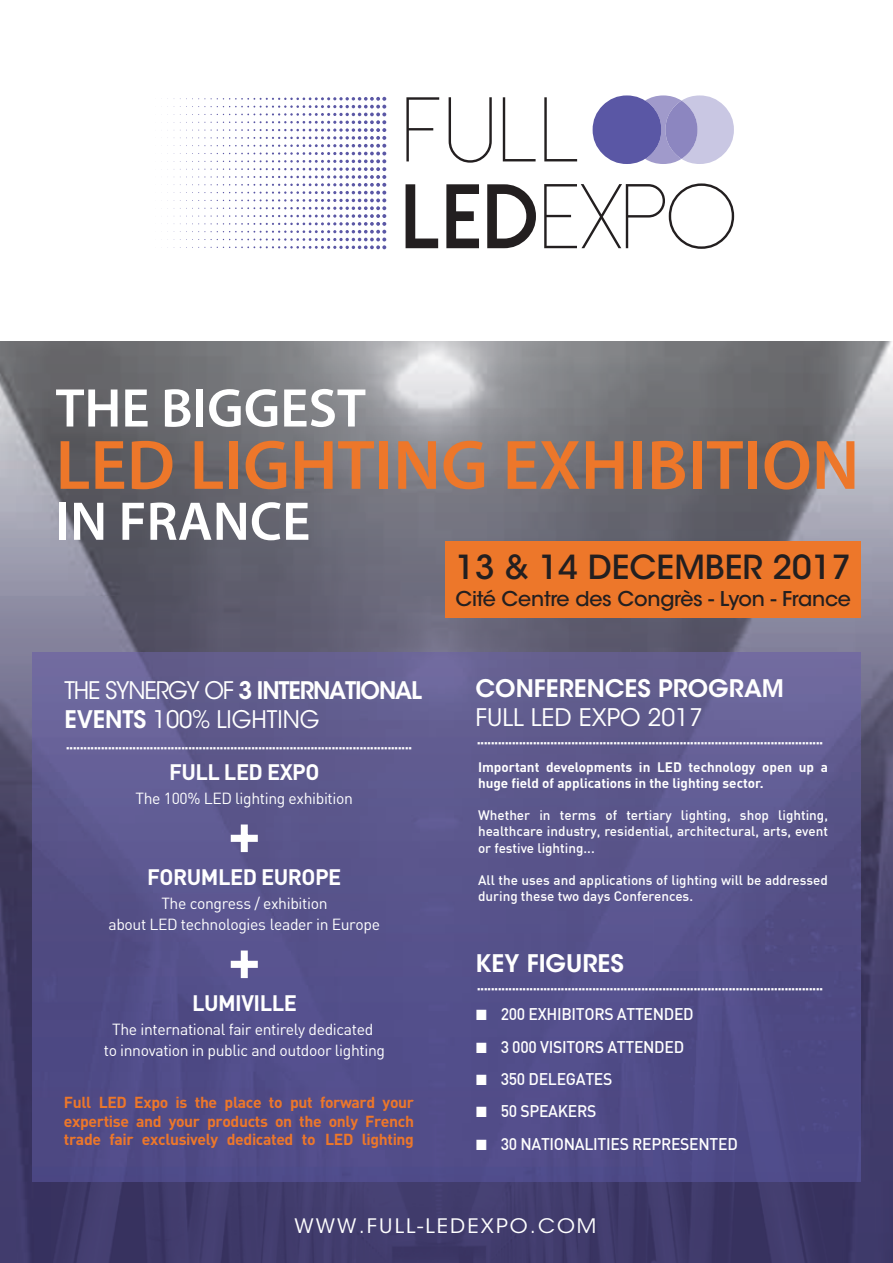
<style>
.page{position:relative;width:893px;height:1263px;background:#fff}
.page>*{position:absolute;margin:0;border:0;box-sizing:border-box;transform-origin:0 0}
.t1{font:600 70.65px "Myriad Pro";color:#ed772a}
.t2{font:600 54.9px "Myriad Pro";color:#fff}
.t3{font:500 33px "ITC Avant Garde Std";color:#231f20}
.t4{font:24px/29px "ITC Avant Garde Std";letter-spacing:-.005em;color:#fff;scale:.96 1}
.t5{font:600 24px/29px "ITC Avant Garde Std";color:#fff}
.t6{font:700 22.2px "DIN";letter-spacing:-.025em;color:#fff}
.t7{font:500 20.25px "ITC Avant Garde Std";letter-spacing:-.01em;color:#231f20}
.t8{font:19.8px "ITC Avant Garde Std";letter-spacing:.1em;color:#fff;scale:1.06 1}
.t9{font:500 16.65px/32.4px "DIN";letter-spacing:-.02em;color:#fff;scale:.95 1}
.t10{font:15.75px/21px "DIN";letter-spacing:-.025em;color:#fff;text-align:center}
.t11{font:700 15.75px/18.9px "DIN";letter-spacing:-.025em;color:#ed772a;text-align:justify}
.t12{font:500 13.5px/16.2px "DIN";color:#fff;text-align:justify}
.t13{font:700 13.5px/16.2px "DIN";color:#fff}
.t14{font:7.5px "Wingdings";color:#fff}
.s1{font-weight:600}
.s2{font-weight:400}
</style>
<div class="page">
<img style="left:0;top:341px;width:893px;height:357px">
<img style="left:0;top:698px;width:52px;height:565px">
<img style="left:841px;top:698px;width:52px;height:565px">
<img style="left:52px;top:1181px;width:789px;height:82px">
<img style="left:32px;top:653px;width:829px;height:528px">
<div style="left:446px;top:541px;width:415px;height:77px;background:#ed772a"></div>
<svg style="left:231px;top:824px;width:27px;height:28px"></svg>
<svg style="left:231px;top:950px;width:27px;height:28px"></svg>
<svg style="left:406px;top:97px;width:33px;height:64px"></svg>
<svg style="left:449px;top:97px;width:43px;height:66px"></svg>
<svg style="left:503px;top:97px;width:33px;height:64px"></svg>
<svg style="left:544px;top:97px;width:33px;height:64px"></svg>
<svg style="left:406px;top:184px;width:32px;height:64px"></svg>
<svg style="left:446px;top:184px;width:33px;height:64px"></svg>
<svg style="left:487px;top:184px;width:49px;height:64px"></svg>
<svg style="left:544px;top:183px;width:190px;height:66px"></svg>
<svg style="left:593px;top:95px;width:141px;height:69px;background:#9996c7"></svg>
<svg style="left:173px;top:184px;width:32px;height:2px"></svg>
<svg style="left:173px;top:137px;width:32px;height:2px"></svg>
<svg style="left:173px;top:223px;width:32px;height:2px"></svg>
<svg style="left:173px;top:176px;width:32px;height:2px"></svg>
<svg style="left:173px;top:98px;width:32px;height:2px"></svg>
<svg style="left:211px;top:97px;width:175px;height:152px"></svg>
<svg style="left:477px;top:1010px;width:10px;height:10px"></svg>
<svg style="left:477px;top:1042px;width:10px;height:11px"></svg>
<svg style="left:477px;top:1074px;width:10px;height:11px"></svg>
<svg style="left:477px;top:1107px;width:10px;height:10px"></svg>
<svg style="left:477px;top:1139px;width:10px;height:11px"></svg>
<p class="t2" style="left:56px;top:373px;width:312px">THE BIGGEST</p>
<p class="t1" style="left:56px;top:420px;width:805px">LED LIGHTING EXHIBITION</p>
<p class="t2" style="left:56px;top:486px;width:256px">IN FRANCE</p>
<p class="t3" style="left:456px;top:547px;width:397px">13 &amp; 14 DECEMBER 2017</p>
<p class="t7" style="left:456px;top:586px;width:397px">Cité Centre des Congrès - Lyon - France</p>
<p class="t4" style="left:64px;top:676px;width:374px">THE SYNERGY OF <span class="s1">3 INTERNATIONAL<br>EVENTS</span> 100% LIGHTING</p>
<p class="t5" style="left:476px;top:674px;width:310px">CONFERENCES PROGRAM<br><span class="s2">FULL LED EXPO 2017</span></p>
<p class="t14" style="left:477px;top:740px;width:347px">▪▪▪▪▪▪▪▪▪▪▪▪▪▪▪▪▪▪▪▪▪▪▪▪▪▪▪▪▪▪▪▪▪▪▪▪▪▪▪▪▪▪▪▪▪▪▪▪▪▪▪▪▪▪▪▪▪▪▪▪▪▪▪▪▪▪▪▪▪▪▪▪▪▪▪▪▪▪▪▪▪▪▪▪▪▪▪▪▪▪▪▪▪▪▪▪▪▪▪</p>
<p class="t14" style="left:66px;top:744px;width:347px">▪▪▪▪▪▪▪▪▪▪▪▪▪▪▪▪▪▪▪▪▪▪▪▪▪▪▪▪▪▪▪▪▪▪▪▪▪▪▪▪▪▪▪▪▪▪▪▪▪▪▪▪▪▪▪▪▪▪▪▪▪▪▪▪▪▪▪▪▪▪▪▪▪▪▪▪▪▪▪▪▪▪▪▪▪▪▪▪▪▪▪▪▪▪▪▪▪▪▪</p>
<p class="t6" style="left:169px;top:757px;width:152px">FULL LED EXPO</p>
<p class="t10" style="left:136px;top:787px;width:219px">The 100% LED lighting exhibition</p>
<p class="t6" style="left:147px;top:862px;width:196px">FORUMLED EUROPE</p>
<p class="t10" style="left:161px;top:892px;width:168px">The congress / exhibition</p>
<p class="t10" style="left:108px;top:913px;width:273px">about LED technologies leader in Europe</p>
<p class="t6" style="left:192px;top:988px;width:106px">LUMIVILLE</p>
<p class="t10" style="left:104px;top:1018px;width:283px">The international fair entirely dedicated<br>to innovation in public and outdoor lighting</p>
<p class="t11" style="left:64px;top:1092px;width:352px">Full LED Expo is the place to put forward your expertise and your products on the only French trade fair exclusively dedicated to LED lighting</p>
<p class="t13" style="left:478px;top:758px;width:351px">Important developments in LED technology open up a huge field of applications in the lighting sector.</p>
<p class="t12" style="left:478px;top:807px;width:352px">Whether in terms of tertiary lighting, shop lighting, healthcare industry, residential, architectural, arts, event or festive lighting...</p>
<p class="t12" style="left:478px;top:871px;width:351px">All the uses and applications of lighting will be addressed during these two days Conferences.</p>
<p class="t5" style="left:476px;top:949px;width:150px">KEY FIGURES</p>
<p class="t14" style="left:477px;top:986px;width:347px">▪▪▪▪▪▪▪▪▪▪▪▪▪▪▪▪▪▪▪▪▪▪▪▪▪▪▪▪▪▪▪▪▪▪▪▪▪▪▪▪▪▪▪▪▪▪▪▪▪▪▪▪▪▪▪▪▪▪▪▪▪▪▪▪▪▪▪▪▪▪▪▪▪▪▪▪▪▪▪▪▪▪▪▪▪▪▪▪▪▪▪▪▪▪▪▪▪▪▪</p>
<p class="t9" style="left:501px;top:997px;width:251px">200 EXHIBITORS ATTENDED<br>3 000 VISITORS ATTENDED<br>350 DELEGATES<br>50 SPEAKERS<br>30 NATIONALITIES REPRESENTED</p>
<p class="t8" style="left:294px;top:1214px;width:286px">WWW.FULL-LEDEXPO.COM</p>
</div>
